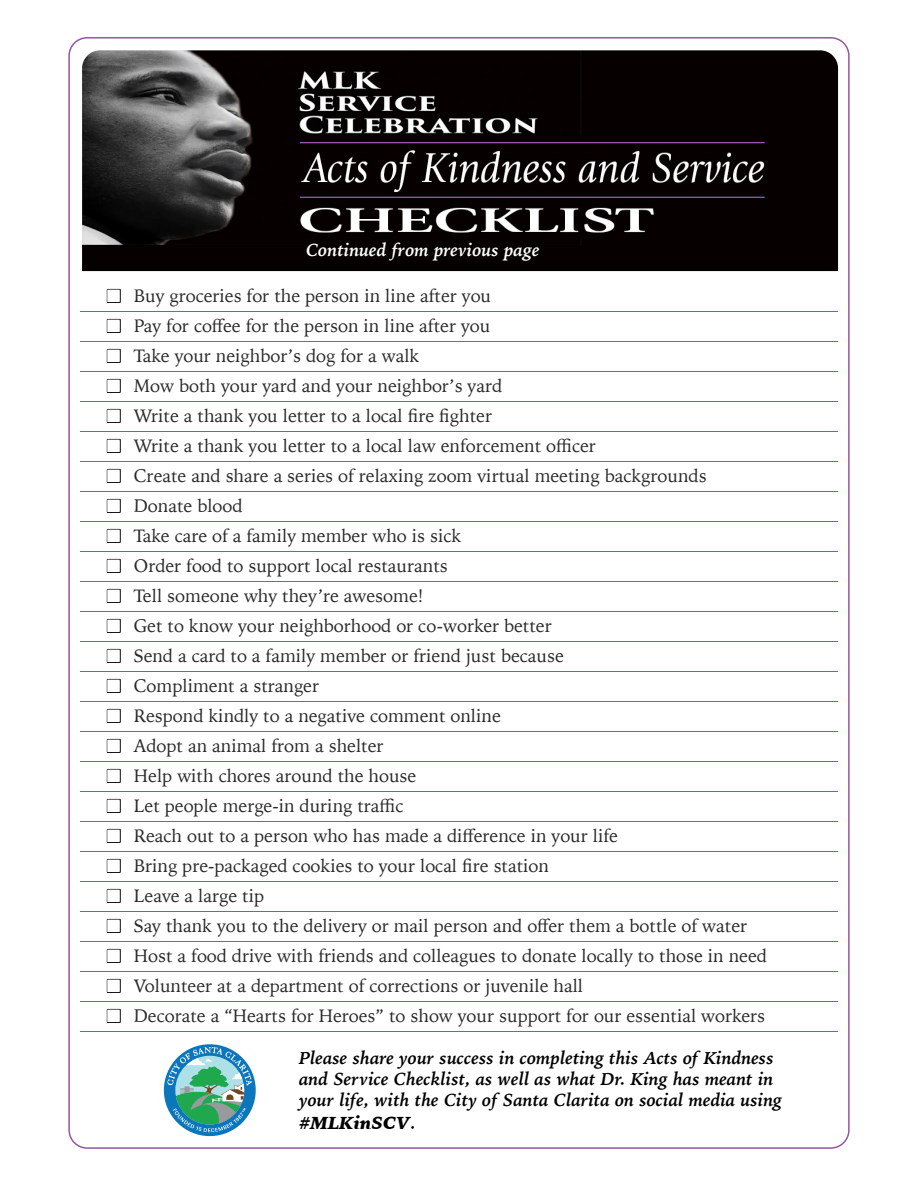
<style>
.page{position:relative;width:918px;height:1188px;background:#fff}
.page>*{position:absolute;margin:0;border:0;box-sizing:border-box;transform-origin:0 0}
.t1{font:18px/30px "Iowan Old Style";color:#292929}
.t2{font:italic 700 18px/21px "Iowan Old Style";color:#000}
.t3{font:italic 700 18px "Iowan Old Style";color:#fff}
.t4{font:italic 900 18px "Iowan Old Style";color:#000}
.s1{font-weight:700}
</style>
<div class="page">
<hr style="left:80px;top:311px;width:758px;height:1px;background:#9256a3">
<hr style="left:80px;top:341px;width:758px;height:1px;background:#9256a3">
<hr style="left:80px;top:371px;width:758px;height:1px;background:#9256a3">
<hr style="left:80px;top:401px;width:758px;height:1px;background:#9256a3">
<hr style="left:80px;top:431px;width:758px;height:1px;background:#9256a3">
<hr style="left:80px;top:461px;width:758px;height:1px;background:#9256a3">
<hr style="left:80px;top:491px;width:758px;height:1px;background:#9256a3">
<hr style="left:80px;top:521px;width:758px;height:1px;background:#9256a3">
<hr style="left:80px;top:551px;width:758px;height:1px;background:#9256a3">
<hr style="left:80px;top:581px;width:758px;height:1px;background:#9256a3">
<hr style="left:80px;top:611px;width:758px;height:1px;background:#9256a3">
<hr style="left:80px;top:641px;width:758px;height:1px;background:#9256a3">
<hr style="left:80px;top:671px;width:758px;height:1px;background:#9256a3">
<hr style="left:80px;top:701px;width:758px;height:1px;background:#9256a3">
<hr style="left:80px;top:731px;width:758px;height:1px;background:#9256a3">
<hr style="left:80px;top:761px;width:758px;height:1px;background:#9256a3">
<hr style="left:80px;top:791px;width:758px;height:1px;background:#9256a3">
<hr style="left:80px;top:821px;width:758px;height:1px;background:#9256a3">
<hr style="left:80px;top:851px;width:758px;height:1px;background:#9256a3">
<hr style="left:80px;top:881px;width:758px;height:1px;background:#9256a3">
<hr style="left:80px;top:911px;width:758px;height:1px;background:#9256a3">
<hr style="left:80px;top:941px;width:758px;height:1px;background:#9256a3">
<hr style="left:80px;top:971px;width:758px;height:1px;background:#9256a3">
<hr style="left:80px;top:1001px;width:758px;height:1px;background:#9256a3">
<hr style="left:80px;top:1031px;width:758px;height:1px;background:#9256a3">
<img style="left:82px;top:50px;width:756px;height:221px">
<svg style="left:164px;top:1044px;width:92px;height:92px"></svg>
<p class="t3" style="left:306px;top:234px;width:235px">Continued from previous page</p>
<p class="t1" style="left:134px;top:280px;width:635px">Buy groceries for the person in line after you<br>Pay for coffee for the person in line after you<br>Take your neighbor’s dog for a walk<br>Mow both your yard and your neighbor’s yard<br>Write a thank you letter to a local fire fighter<br>Write a thank you letter to a local law enforcement officer<br>Create and share a series of relaxing zoom virtual meeting backgrounds Donate blood<br>Take care of a family member who is sick<br>Order food to support local restaurants<br>Tell someone why they’re awesome!<br>Get to know your neighborhood or co-worker better<br>Send a card to a family member or friend just because<br>Compliment a stranger<br>Respond kindly to a negative comment online<br>Adopt an animal from a shelter<br>Help with chores around the house<br>Let people merge-in during traffic<br>Reach out to a person who has made a difference in your life<br>Bring pre-packaged cookies to your local fire station<br>Leave a large tip<br>Say thank you to the delivery or mail person and offer them a bottle of water Host a food drive with friends and colleagues to donate locally to those in need Volunteer at a department of corrections or juvenile hall<br>Decorate a “Hearts for Heroes” to show your support for our essential workers</p>
<p class="t2" style="left:299px;top:1047px;width:485px">Please share your success in completing this Acts of Kindness and Service Checklist, as well as what Dr. King has meant in your life, with the City of Santa Clarita on social media using</p>
<p class="t4" style="left:299px;top:1110px;width:118px">#MLKinSCV<span class="s1">.</span></p>
</div>
